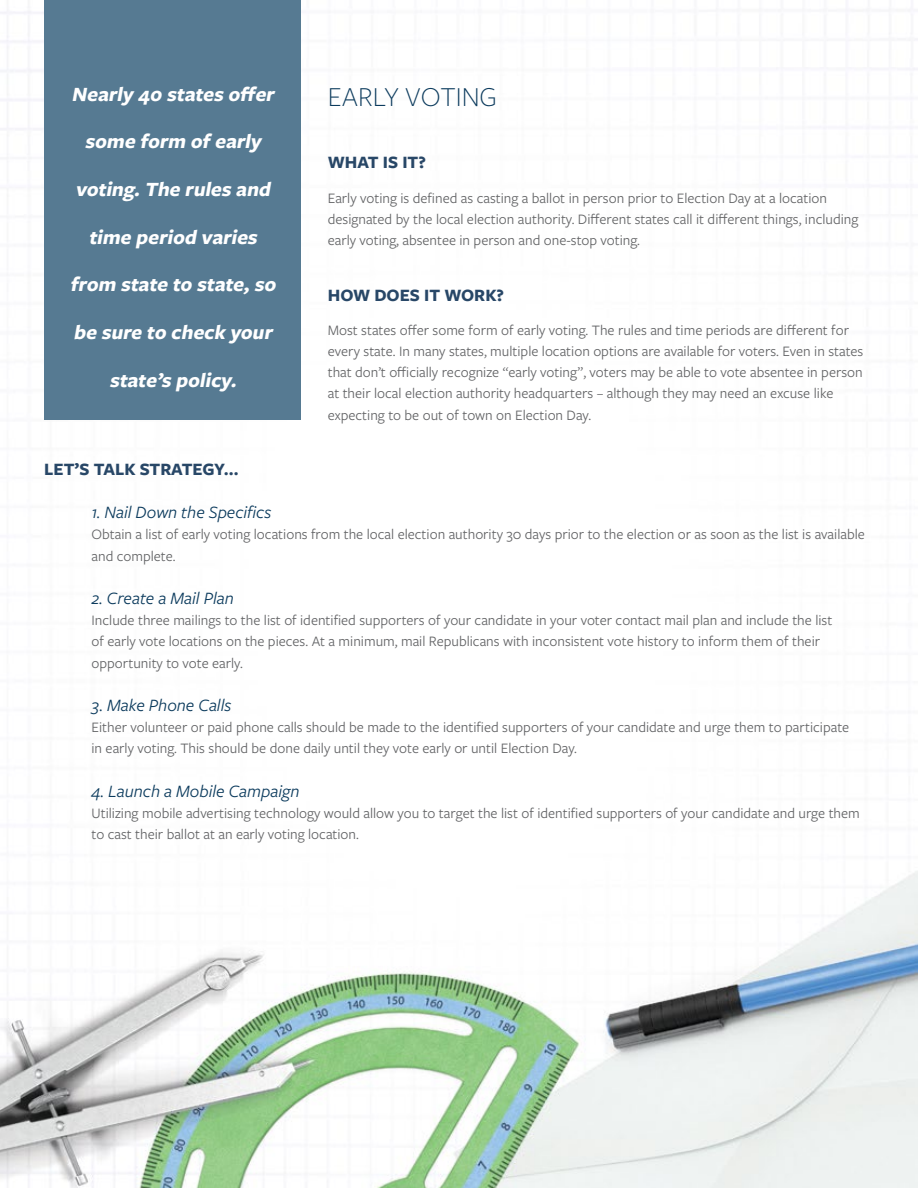
<style>
.page{position:relative;width:918px;height:1188px;background:#fff}
.page>*{position:absolute;margin:0;border:0;box-sizing:border-box;transform-origin:0 0}
.t1{font:300 28.5px "Freight Sans Pro";color:#0c3b5d}
.t2{font:italic 700 21px "Freight Sans Pro";color:#fff}
.t3{font:italic 18px "Freight Sans Pro";color:#0c3b5d}
.t4{font:700 18px "Freight Sans Pro";color:#284767}
.t5{font:15px/21.3px "Freight Sans Pro";color:#636466}
</style>
<div class="page">
<img style="left:0;top:9px;width:918px;height:1179px">
<div style="left:21px;top:63px;width:867px;height:804px;background:#fff"></div>
<div style="left:44px;top:0;width:257px;height:419px;background:#567a92"></div>
<h2 class="t2" style="left:72px;top:79px;width:209px">Nearly 40 states offer</h2>
<h2 class="t2" style="left:85px;top:127px;width:177px">some form ofearly</h2>
<h2 class="t2" style="left:75px;top:175px;width:201px">voting.The rules and</h2>
<h2 class="t2" style="left:89px;top:222px;width:175px">time period varies</h2>
<h2 class="t2" style="left:70px;top:270px;width:212px">from state to state,so</h2>
<h2 class="t2" style="left:73px;top:318px;width:205px">be sure to check your</h2>
<h2 class="t2" style="left:109px;top:365px;width:133px">state’s policy.</h2>
<h1 class="t1" style="left:328px;top:78px;width:171px">EARLY VOTING</h1>
<p class="t4" style="left:328px;top:150px;width:100px">WHAT IS IT?</p>
<p class="t5" style="left:328px;top:186px;width:532px">Early voting is defined as casting a ballot in person prior to Election Day at a location designated by the local election authority. Different states call it different things, including early voting, absentee in person and one-stop voting.</p>
<p class="t4" style="left:328px;top:282px;width:178px">HOW DOES IT WORK?</p>
<p class="t5" style="left:328px;top:319px;width:537px">Most states offer some form of early voting. The rules and time periods are different for every state. In many states, multiple location options are available for voters. Even in states that don’t officially recognize “early voting”, voters may be able to vote absentee in person at their local election authority headquarters – although they may need an excuse like expecting to be out of town on Election Day.</p>
<p class="t4" style="left:44px;top:457px;width:196px">LET’S TALK STRATEGY…</p>
<p class="t3" style="left:92px;top:500px;width:181px">1. Nail Down the Specifics</p>
<p class="t5" style="left:92px;top:523px;width:775px">Obtain a list of early voting locations from the local election authority 30 days prior to the election or as soon as the list is available and complete.</p>
<p class="t3" style="left:92px;top:586px;width:144px">2. Create a Mail Plan</p>
<p class="t5" style="left:92px;top:609px;width:742px">Include three mailings to the list of identified supporters of your candidate in your voter contact mail plan and include the list of early vote locations on the pieces. At a minimum, mail Republicans with inconsistent vote history to inform them of their opportunity to vote early.</p>
<p class="t3" style="left:92px;top:693px;width:141px">3. Make Phone Calls</p>
<p class="t5" style="left:92px;top:715px;width:759px">Either volunteer or paid phone calls should be made to the identified supporters of your candidate and urge them to participate in early voting. This should be done daily until they vote early or until Election Day.</p>
<p class="t3" style="left:92px;top:779px;width:210px">4. Launch a Mobile Campaign</p>
<p class="t5" style="left:92px;top:801px;width:770px">Utilizing mobile advertising technology would allow you to target the list of identified supporters of your candidate and urge them to cast their ballot at an early voting location.</p>
</div>
